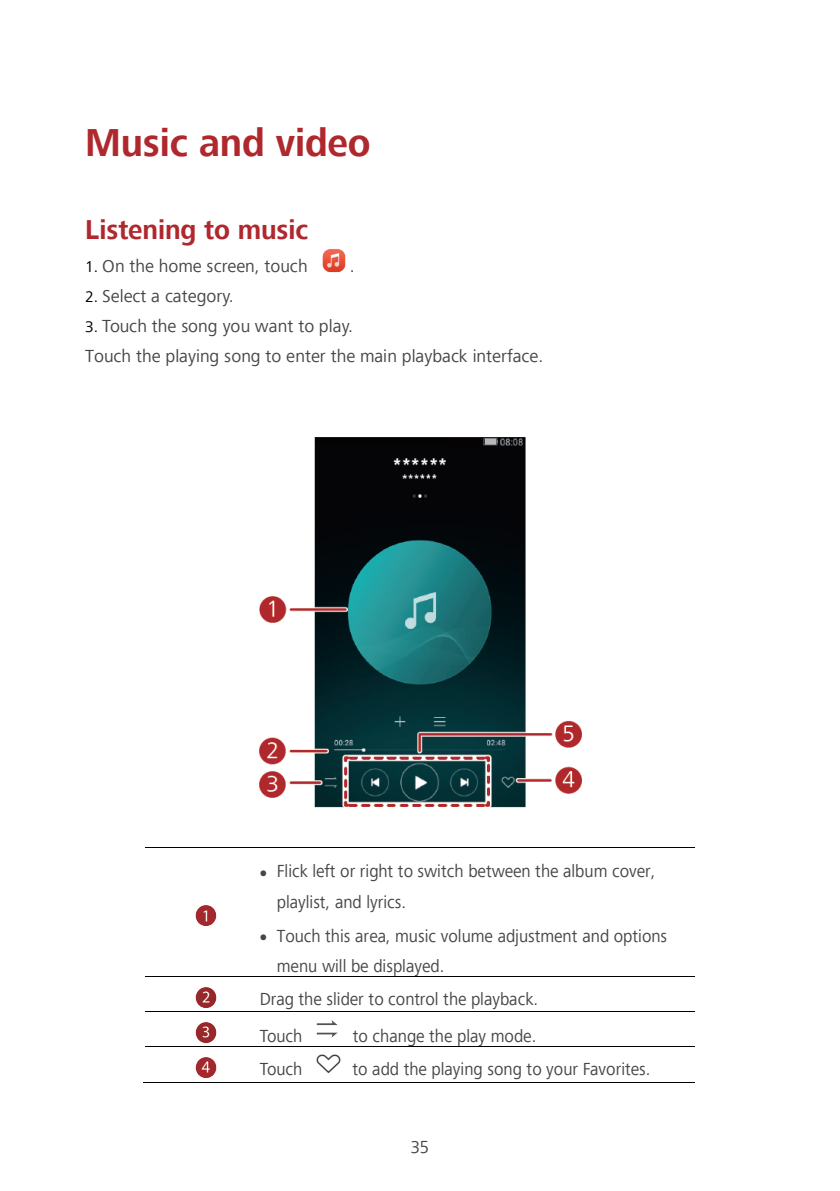
<style>
.page{position:relative;width:840px;height:1191px;background:#fff}
.page>*{position:absolute;margin:0;border:0;box-sizing:border-box;transform-origin:0 0}
.t1{font:700 40px "Frutiger Next Com";letter-spacing:-.005em;color:#af282d;scale:.96 1}
.t2{font:700 28px "Frutiger Next Com";letter-spacing:-.005em;color:#af282d;scale:.95 1}
.t3{font:18px/30.2px "Frutiger Next Com";letter-spacing:-.005em;color:#464646;scale:.95 1}
.t4{font:18px/30px "Frutiger Next Com";letter-spacing:-.005em;color:#464646}
.s1{font-size:16px;color:#000}
</style>
<div class="page">
<img style="left:322px;top:249px;width:24px;height:23px">
<img style="left:259px;top:437px;width:323px;height:371px">
<img style="left:195px;top:905px;width:22px;height:21px">
<hr style="left:145px;top:847px;width:110px;height:1px;background:#000">
<hr style="left:256px;top:847px;width:438px;height:1px;background:#000">
<img style="left:195px;top:987px;width:22px;height:21px">
<hr style="left:145px;top:976px;width:110px;height:1px;background:#000">
<hr style="left:256px;top:976px;width:438px;height:1px;background:#000">
<img style="left:195px;top:1022px;width:22px;height:21px">
<img style="left:316px;top:1020px;width:22px;height:18px">
<hr style="left:145px;top:1011px;width:110px;height:1px;background:#000">
<hr style="left:256px;top:1011px;width:438px;height:1px;background:#000">
<img style="left:195px;top:1057px;width:22px;height:21px">
<img style="left:316px;top:1054px;width:25px;height:20px">
<hr style="left:145px;top:1046px;width:110px;height:1px;background:#000">
<hr style="left:256px;top:1046px;width:438px;height:1px;background:#000">
<hr style="left:144px;top:1081px;width:111px;height:1px;background:#000">
<hr style="left:255px;top:1081px;width:439px;height:1px;background:#000">
<h1 class="t1" style="left:85px;top:119px;width:299px">Music and video</h1>
<h2 class="t2" style="left:85px;top:214px;width:236px">Listening to music</h2>
<p class="t4" style="left:85px;top:251px;width:224px"><span class="s1">1.</span> On the home screen, touch</p>
<p class="t4" style="left:350px;top:251px;width:6px">.</p>
<p class="t4" style="left:85px;top:281px;width:150px"><span class="s1">2.</span> Select a category.</p>
<p class="t4" style="left:85px;top:311px;width:459px"><span class="s1">3.</span> Touch the song you want to play.<br>Touch the playing song to enter the main playback interface.</p>
<p class="t3" style="left:277px;top:856px;width:399px;text-indent:-17px">● Flick left or right to switch between the album cover, playlist, and lyrics.</p>
<p class="t3" style="left:277px;top:920px;width:412px;text-indent:-17px">● Touch this area, music volume adjustment and options menu will be displayed.</p>
<p class="t3" style="left:260px;top:980px;width:294px;line-height:37.2px">Drag the slider to control the playback.<br>Touch</p>
<p class="t3" style="left:353px;top:1021px;width:194px">to change the play mode.</p>
<p class="t3" style="left:260px;top:1054px;width:46px">Touch</p>
<p class="t3" style="left:352px;top:1054px;width:315px">to add the playing song to your Favorites.</p>
<p class="t3" style="left:410px;top:1131px;width:21px">35</p>
</div>
